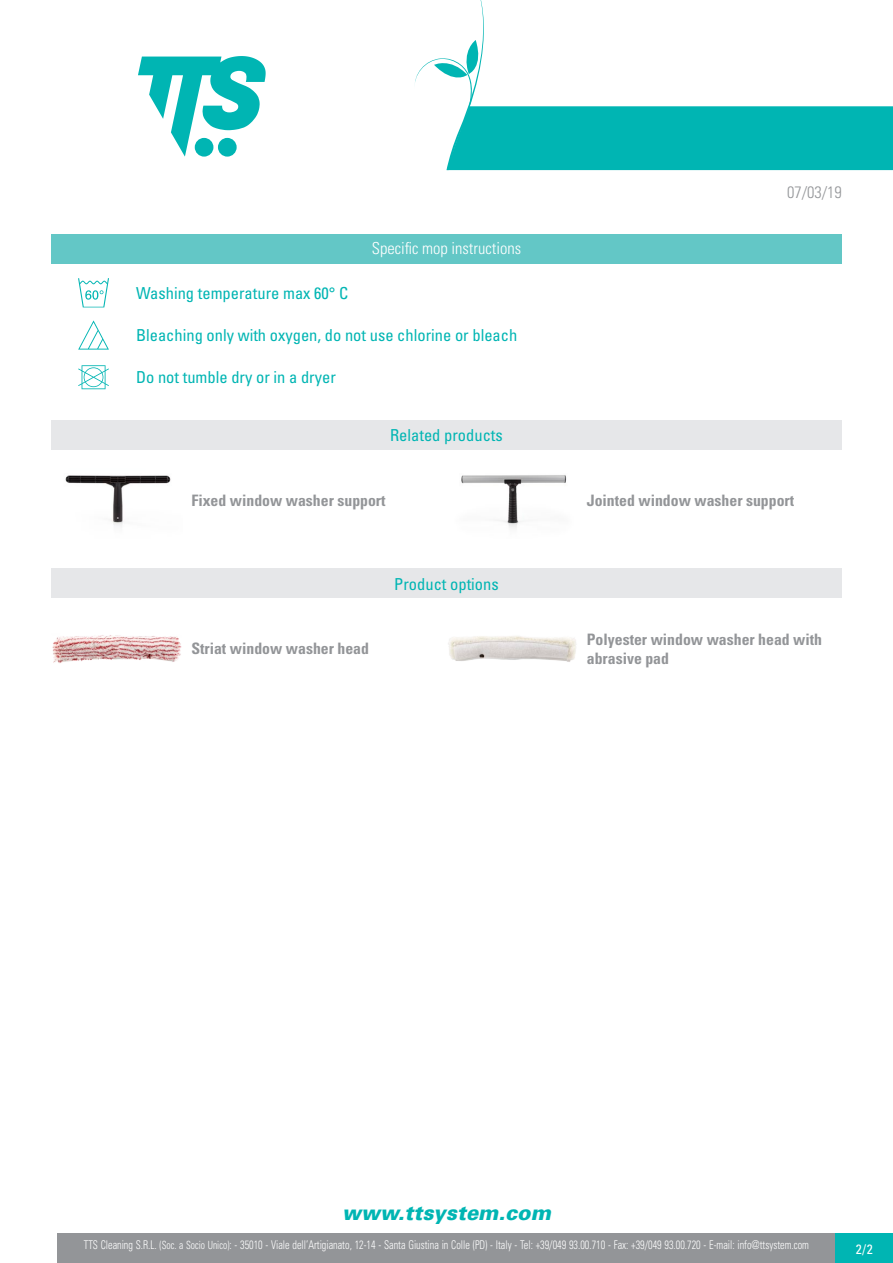
<style>
.page{position:relative;width:893px;height:1263px;background:#fff}
.page>*{position:absolute;margin:0;border:0;box-sizing:border-box;transform-origin:0 0}
.t1{font:italic 900 20.85px "Univers";color:#00b5b3;scale:.96 1}
.t2{font:condensed 16.5px "Univers LT Std";color:#00b5b3}
.t3{font:condensed 16.5px "Univers";color:#00b5b3}
.t4{font:300 condensed 16.5px "Univers LT Std";color:#fff}
.t5{font:300 condensed 16.5px "Univers";color:#939598}
.t6{font:700 condensed 15.75px/18.9px "Univers LT Std";color:#939598}
.t7{font:700 condensed 15.75px "Univers";color:#939598}
.t8{font:condensed 13.5px "Univers";color:#fff}
.t9{font:300 condensed 12px "Univers";color:#fff;scale:.85 1}
.s1{font-size:11.25px}
</style>
<div class="page">
<svg style="left:138px;top:56px;width:128px;height:101px"></svg>
<div style="left:57px;top:1233px;width:779px;height:30px;background:#939598"></div>
<div style="left:836px;top:1233px;width:57px;height:30px;background:#00b5b3"></div>
<svg style="left:415px;top:0;width:478px;height:170px"></svg>
<div style="left:51px;top:234px;width:791px;height:29px;background:#63c7c6"></div>
<svg style="left:78px;top:278px;width:31px;height:29px"></svg>
<svg style="left:78px;top:320px;width:31px;height:30px"></svg>
<svg style="left:78px;top:365px;width:31px;height:24px"></svg>
<div style="left:51px;top:420px;width:791px;height:29px;background:#e6e7e9"></div>
<img style="left:65px;top:475px;width:106px;height:52px">
<img style="left:461px;top:475px;width:106px;height:53px">
<div style="left:51px;top:568px;width:791px;height:30px;background:#e6e7e9"></div>
<img style="left:52px;top:635px;width:130px;height:28px">
<img style="left:448px;top:636px;width:128px;height:26px">
<p class="t4" style="left:372px;top:239px;width:151px">Specific mop instructions</p>
<p class="t2" style="left:136px;top:282px;width:214px">Washing temperature max 60° C</p>
<p class="t2" style="left:136px;top:325px;width:383px">Bleaching only with oxygen, do not use chlorine or bleach</p>
<p class="t2" style="left:136px;top:367px;width:201px">Do not tumble dry or in a dryer</p>
<p class="t3" style="left:390px;top:425px;width:114px">Related products</p>
<h2 class="t5" style="left:787px;top:182px;width:56px">07/03/19</h2>
<p class="t7" style="left:191px;top:491px;width:196px">Fixed window washer support</p>
<p class="t7" style="left:587px;top:491px;width:209px">Jointed window washer support</p>
<p class="t3" style="left:394px;top:573px;width:106px">Product options</p>
<p class="t6" style="left:191px;top:639px;width:179px">Striat window washer head</p>
<p class="t6" style="left:587px;top:630px;width:237px">Polyester window washer head with abrasive pad</p>
<h1 class="t1" style="left:342px;top:1200px;width:219px">www.ttsystem.com</h1>
<p class="t9" style="left:84px;top:1238px;width:855px">TTS Cleaning S.R.L. <span class="s1">(Soc. a Socio Unico)</span>: - 35010 - Viale dell’Artigianato, 12-14 - Santa Giustina in Colle (PD) - Italy - Tel: +39/049 93.00.710 - Fax: +39/049 93.00.720 - E-mail: info@ttsystem.com</p>
<p class="t8" style="left:856px;top:1240px;width:19px">2/2</p>
</div>
